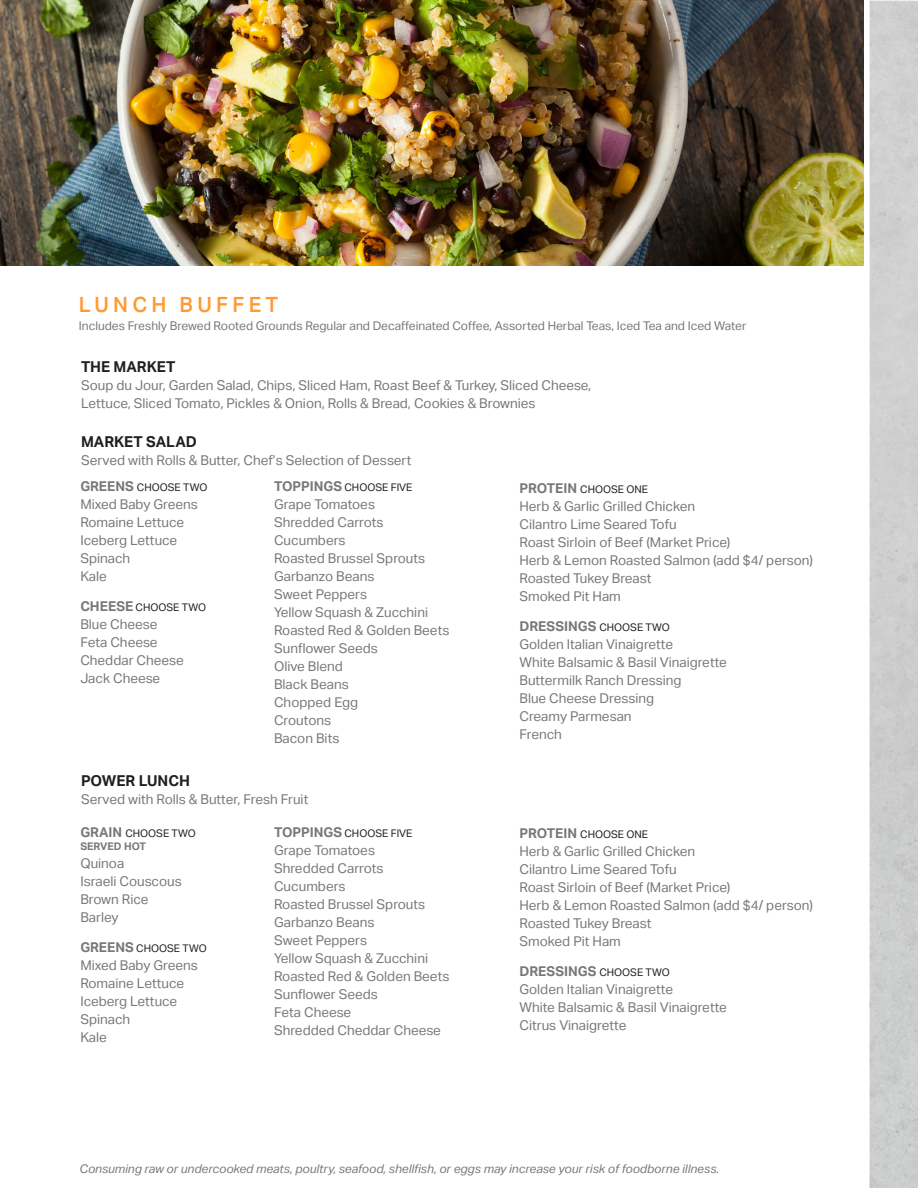
<style>
.page{position:relative;width:918px;height:1188px;background:#fff}
.page>*{position:absolute;margin:0;border:0;box-sizing:border-box;transform-origin:0 0}
.t1{font:500 21px "Aktiv Grotesk";letter-spacing:.2em;color:#f93}
.t2{font:700 15px "Aktiv Grotesk";color:#231f20}
.t3{font:13.5px/18px "Aktiv Grotesk";color:#76787b}
.t4{font:700 13.5px "Aktiv Grotesk";color:#76787b}
.t5{font:12px "Aktiv Grotesk";color:#76787b}
.t6{font:italic 12px "Aktiv Grotesk";color:#76787b}
.t7{font:10.5px "Aktiv Grotesk";color:#231f20}
.t8{font:700 10.5px "Aktiv Grotesk";color:#76787b}
.s1{font-weight:700;font-size:13.5px;color:#76787b}
.s2{font-weight:400;font-size:10.5px;color:#231f20}
</style>
<div class="page">
<img style="left:869px;top:0;width:49px;height:1188px">
<img style="left:0;top:0;width:864px;height:266px">
<p class="t1" style="left:79px;top:292px;width:201px">LUNCH BUFFET</p>
<p class="t5" style="left:79px;top:318px;width:669px">Includes Freshly Brewed Rooted Grounds Regular and Decaffeinated Coffee, Assorted Herbal Teas, Iced Tea and Iced Water</p>
<p class="t2" style="left:81px;top:358px;width:96px">THE MARKET</p>
<p class="t3" style="left:81px;top:376px;width:512px">Soup du Jour, Garden Salad, Chips, Sliced Ham, Roast Beef &amp; Turkey, Sliced Cheese,</p>
<p class="t3" style="left:81px;top:394px;width:456px">Lettuce, Sliced Tomato, Pickles &amp; Onion, Rolls &amp; Bread, Cookies &amp; Brownies</p>
<p class="t2" style="left:81px;top:433px;width:117px">MARKET SALAD</p>
<p class="t3" style="left:81px;top:451px;width:332px">Served with Rolls &amp; Butter, Chef’s Selection of Dessert</p>
<p class="t7" style="left:80px;top:482px;width:129px"><span class="s1">GREENS</span> CHOOSE TWO</p>
<p class="t3" style="left:80px;top:496px;width:119px">Mixed Baby Greens<br>Romaine Lettuce</p>
<p class="t3" style="left:80px;top:532px;width:99px">Iceberg Lettuce<br>Spinach</p>
<p class="t3" style="left:80px;top:568px;width:28px">Kale</p>
<p class="t7" style="left:80px;top:602px;width:127px"><span class="s1">CHEESE</span> CHOOSE TWO</p>
<p class="t3" style="left:80px;top:616px;width:79px">Blue Cheese</p>
<p class="t3" style="left:80px;top:634px;width:105px">Feta Cheese<br>Cheddar Cheese<br>Jack Cheese</p>
<p class="t7" style="left:274px;top:482px;width:140px"><span class="s1">TOPPINGS</span> CHOOSE FIVE</p>
<p class="t3" style="left:274px;top:496px;width:111px">Grape Tomatoes<br>Shredded Carrots</p>
<p class="t3" style="left:274px;top:532px;width:177px">Cucumbers<br>Roasted Brussel Sprouts<br>Garbanzo Beans<br>Sweet Peppers<br>Yellow Squash &amp; Zucchini<br>Roasted Red &amp; Golden Beets</p>
<p class="t3" style="left:274px;top:640px;width:105px">Sunflower Seeds<br>Olive Blend</p>
<p class="t3" style="left:274px;top:676px;width:86px">Black Beans<br>Chopped Egg</p>
<p class="t3" style="left:274px;top:712px;width:67px">Croutons<br>Bacon Bits</p>
<p class="t2" style="left:81px;top:772px;width:110px">POWER LUNCH</p>
<p class="t3" style="left:81px;top:790px;width:229px">Served with Rolls &amp; Butter, Fresh Fruit</p>
<p class="t7" style="left:80px;top:827px;width:117px"><span class="s1">GRAIN</span> CHOOSE TWO</p>
<p class="t8" style="left:80px;top:841px;width:67px">SERVED HOT</p>
<p class="t3" style="left:80px;top:855px;width:46px">Quinoa</p>
<p class="t3" style="left:80px;top:873px;width:103px">Israeli Couscous</p>
<p class="t3" style="left:80px;top:891px;width:70px">Brown Rice</p>
<p class="t3" style="left:80px;top:909px;width:40px">Barley</p>
<p class="t7" style="left:80px;top:943px;width:128px"><span class="s1">GREENS</span> CHOOSE TWO</p>
<p class="t3" style="left:80px;top:957px;width:119px">Mixed Baby Greens<br>Romaine Lettuce<br>Iceberg Lettuce<br>Spinach</p>
<p class="t3" style="left:80px;top:1029px;width:28px">Kale</p>
<p class="t7" style="left:274px;top:827px;width:140px"><span class="s1">TOPPINGS</span> CHOOSE FIVE</p>
<p class="t3" style="left:274px;top:841px;width:111px">Grape Tomatoes<br>Shredded Carrots</p>
<p class="t3" style="left:274px;top:877px;width:177px">Cucumbers<br>Roasted Brussel Sprouts<br>Garbanzo Beans<br>Sweet Peppers<br>Yellow Squash &amp; Zucchini<br>Roasted Red &amp; Golden Beets</p>
<p class="t3" style="left:274px;top:985px;width:105px">Sunflower Seeds<br>Feta Cheese</p>
<p class="t3" style="left:274px;top:1021px;width:168px">Shredded Cheddar Cheese</p>
<p class="t7" style="left:519px;top:483px;width:130px"><span class="s1">PROTEIN</span> CHOOSE ONE</p>
<p class="t3" style="left:519px;top:497px;width:177px">Herb &amp; Garlic Grilled Chicken</p>
<p class="t3" style="left:519px;top:515px;width:159px">Cilantro Lime Seared Tofu</p>
<p class="t3" style="left:519px;top:533px;width:213px">Roast Sirloin of Beef (Market Price)</p>
<p class="t3" style="left:519px;top:551px;width:295px">Herb &amp; Lemon Roasted Salmon (add $4/ person)</p>
<p class="t3" style="left:519px;top:569px;width:134px">Roasted Tukey Breast</p>
<p class="t3" style="left:519px;top:587px;width:103px">Smoked Pit Ham</p>
<p class="t4" style="left:519px;top:618px;width:152px">DRESSINGS <span class="s2">CHOOSE TWO</span></p>
<p class="t3" style="left:519px;top:635px;width:155px">Golden Italian Vinaigrette</p>
<p class="t3" style="left:519px;top:653px;width:209px">White Balsamic &amp; Basil Vinaigrette</p>
<p class="t3" style="left:519px;top:671px;width:164px">Buttermilk Ranch Dressing</p>
<p class="t3" style="left:519px;top:689px;width:136px">Blue Cheese Dressing</p>
<p class="t3" style="left:519px;top:707px;width:114px">Creamy Parmesan</p>
<p class="t3" style="left:519px;top:725px;width:44px">French</p>
<p class="t7" style="left:519px;top:828px;width:130px"><span class="s1">PROTEIN</span> CHOOSE ONE</p>
<p class="t3" style="left:519px;top:843px;width:177px">Herb &amp; Garlic Grilled Chicken</p>
<p class="t3" style="left:519px;top:861px;width:159px">Cilantro Lime Seared Tofu</p>
<p class="t3" style="left:519px;top:879px;width:213px">Roast Sirloin of Beef (Market Price)</p>
<p class="t3" style="left:519px;top:897px;width:295px">Herb &amp; Lemon Roasted Salmon (add $4/ person)</p>
<p class="t3" style="left:519px;top:915px;width:134px">Roasted Tukey Breast</p>
<p class="t3" style="left:519px;top:933px;width:103px">Smoked Pit Ham</p>
<p class="t4" style="left:519px;top:964px;width:152px">DRESSINGS <span class="s2">CHOOSE TWO</span></p>
<p class="t3" style="left:519px;top:981px;width:155px">Golden Italian Vinaigrette</p>
<p class="t3" style="left:519px;top:999px;width:209px">White Balsamic &amp; Basil Vinaigrette</p>
<p class="t3" style="left:519px;top:1017px;width:108px">Citrus Vinaigrette</p>
<p class="t6" style="left:80px;top:1162px;width:641px">Consuming raw or undercooked meats, poultry, seafood, shellfish, or eggs may increase your risk of foodborne illness.</p>
</div>
